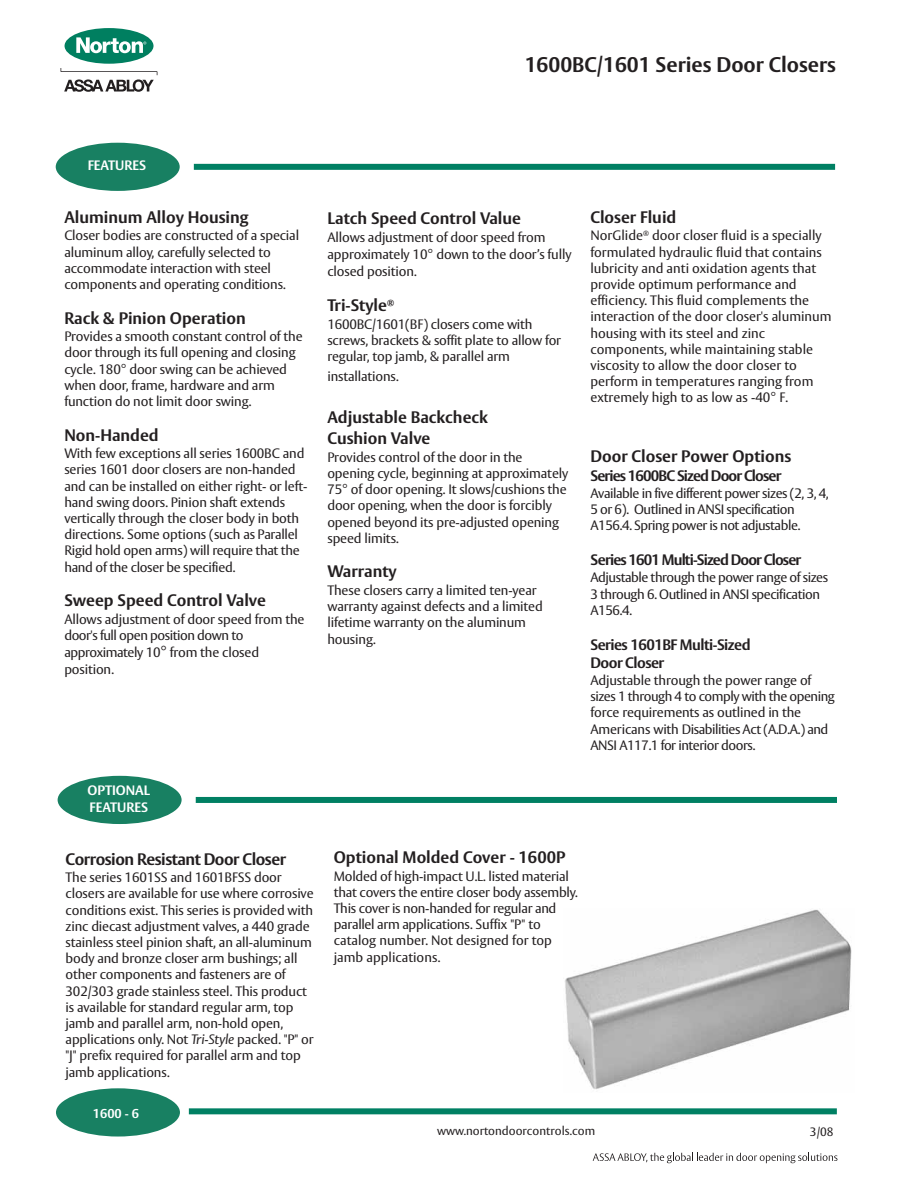
<style>
.page{position:relative;width:918px;height:1188px;background:#fff}
.page>*{position:absolute;margin:0;border:0;box-sizing:border-box;transform-origin:0 0}
.t1{font:700 21px "Vesta";color:#231f20}
.t2{font:700 16.5px/21px "Vesta";color:#231f20}
.t3{font:700 16.5px "Vesta";letter-spacing:-.03em;color:#231f20}
.t4{font:700 15px "Vesta";letter-spacing:-.055em;color:#231f20}
.t5{font:700 15px/18px "Vesta";letter-spacing:-.035em;color:#231f20}
.t6{font:13.5px/16.2px "Vesta";letter-spacing:-.01em;color:#231f20}
.t7{font:13.5px/16.2px "Vesta";letter-spacing:-.035em;color:#231f20}
.t8{font:700 13.5px/16.2px "Vesta";color:#fff}
.t9{font:700 12.75px "Vesta";color:#fff}
.t10{font:12px "Vesta";color:#231f20}
.s1{font-size:15px}
.s2{font-style:italic}
</style>
<div class="page">
<div style="left:194px;top:164px;width:641px;height:6px;background:#008063"></div>
<svg style="left:61px;top:68px;width:96px;height:24px"></svg>
<div style="left:65px;top:28px;width:89px;height:36px;background:#007f60;border-radius:50%"></div>
<svg style="left:76px;top:37px;width:70px;height:16px"></svg>
<div style="left:54px;top:1086px;width:128px;height:53px;background:#188062;border:2px solid #fff;border-radius:50%"></div>
<div style="left:189px;top:1108px;width:648px;height:6px;background:#008063"></div>
<svg style="left:593px;top:1153px;width:244px;height:10px"></svg>
<div style="left:53px;top:140px;width:129px;height:53px;background:#188062;border:2px solid #fff;border-radius:50%"></div>
<img style="left:565px;top:909px;width:287px;height:180px">
<div style="left:196px;top:797px;width:641px;height:6px;background:#008063"></div>
<div style="left:55px;top:773px;width:129px;height:53px;background:#188062;border:2px solid #fff;border-radius:50%"></div>
<h1 class="t1" style="left:525px;top:56px;width:313px">1600BC/1601 Series Door Closers</h1>
<p class="t8" style="left:88px;top:159px;width:60px">FEATURES</p>
<p class="t2" style="left:64px;top:208px;width:186px">Aluminum Alloy Housing</p>
<p class="t6" style="left:64px;top:229px;width:236px">Closer bodies are constructed of a special aluminum alloy, carefully selected to accommodate interaction with steel components and operating conditions.</p>
<p class="t2" style="left:64px;top:309px;width:183px">Rack &amp; Pinion Operation</p>
<p class="t6" style="left:64px;top:329px;width:240px">Provides a smooth constant control of the door through its full opening and closing cycle. 180° door swing can be achieved when door, frame, hardware and arm function do not limit door swing.</p>
<p class="t2" style="left:64px;top:426px;width:96px">Non-Handed</p>
<p class="t6" style="left:64px;top:446px;width:244px">With few exceptions all series 1600BC and series 1601 door closers are non-handed and can be installed on either right- or left&shy;hand swing doors. Pinion shaft extends vertically through the closer body in both directions. Some options (such as Parallel Rigid hold open arms) will require that the hand of the closer be specified.</p>
<p class="t2" style="left:64px;top:591px;width:203px">Sweep Speed Control Valve</p>
<p class="t6" style="left:64px;top:612px;width:242px;line-height:16.8px">Allows adjustment of door speed from the door's full open position down to approximately 10<span class="s1">°</span> from the closed position.</p>
<p class="t8" style="left:87px;top:784px;width:64px">OPTIONAL<br>FEATURES</p>
<p class="t2" style="left:327px;top:209px;width:195px">Latch Speed Control Value</p>
<p class="t6" style="left:327px;top:230px;width:246px;line-height:17.1px">Allows adjustment of door speed from approximately 10° down to the door’s fully closed position.</p>
<p class="t2" style="left:327px;top:296px;width:68px">Tri-Style<sup>®</sup></p>
<p class="t6" style="left:327px;top:317px;width:235px">1600BC/1601(BF) closers come with screws, brackets &amp; soffit plate to allow for regular, top jamb, &amp; parallel arm</p>
<p class="t6" style="left:327px;top:369px;width:73px">installations.</p>
<p class="t2" style="left:327px;top:408px;width:162px">Adjustable Backcheck<br>Cushion Valve</p>
<p class="t6" style="left:327px;top:450px;width:242px">Provides control of the door in the opening cycle, beginning at approximately 75° of door opening. It slows/cushions the door opening, when the door is forcibly opened beyond its pre-adjusted opening speed limits.</p>
<p class="t2" style="left:327px;top:562px;width:71px">Warranty</p>
<p class="t6" style="left:327px;top:583px;width:217px">These closers carry a limited ten-year warranty against defects and a limited lifetime warranty on the aluminum housing.</p>
<p class="t2" style="left:590px;top:208px;width:87px">Closer Fluid</p>
<p class="t6" style="left:590px;top:229px;width:243px">NorGlide<sup>®</sup> door closer fluid is a specially formulated hydraulic fluid that contains lubricity and anti oxidation agents that provide optimum performance and efficiency. This fluid complements the interaction of the door closer's aluminum housing with its steel and zinc components, while maintaining stable viscosity to allow the door closer to perform in temperatures ranging from extremely high to as low as -40° F.</p>
<p class="t2" style="left:590px;top:447px;width:202px">Door Closer Power Options</p>
<p class="t4" style="left:590px;top:469px;width:193px">Series 1600BC Sized Door Closer</p>
<p class="t7" style="left:590px;top:486px;width:240px">Available in five different power sizes (2, 3, 4,<br>5 or 6). Outlined in ANSI specification<br>A156.4. Spring power is not adjustable.</p>
<p class="t4" style="left:590px;top:554px;width:212px">Series 1601 Multi-Sized Door Closer</p>
<p class="t7" style="left:590px;top:571px;width:239px">Adjustable through the power range of sizes<br>3 through 6. Outlined in ANSI specification<br>A156.4.</p>
<p class="t5" style="left:590px;top:637px;width:162px">Series 1601BF Multi-Sized<br>Door Closer</p>
<p class="t6" style="left:590px;top:673px;width:246px">Adjustable through the power range of sizes 1 through 4 to comply with the opening force requirements as outlined in the Americans with Disabilities Act (A.D.A.) and ANSI A117.1 for interior doors.</p>
<p class="t3" style="left:66px;top:852px;width:222px">Corrosion Resistant Door Closer</p>
<p class="t6" style="left:66px;top:870px;width:250px">The series 1601SS and 1601BFSS door closers are available for use where corrosive conditions exist. This series is provided with zinc diecast adjustment valves, a 440 grade stainless steel pinion shaft, an all-aluminum body and bronze closer arm bushings; all other components and fasteners are of 302/303 grade stainless steel. This product is available for standard regular arm, top jamb and parallel arm, non-hold open, applications only. Not <span class="s2">Tri-Style</span> packed. "P" or "J" prefix required for parallel arm and top jamb applications.</p>
<p class="t9" style="left:93px;top:1108px;width:48px">1600 - 6</p>
<p class="t2" style="left:334px;top:848px;width:233px">Optional Molded Cover - 1600P</p>
<p class="t6" style="left:334px;top:869px;width:245px">Molded of high-impact U.L. listed material that covers the entire closer body assembly.<br>This cover is non-handed for regular and parallel arm applications. Suffix "P" to catalog number. Not designed for top jamb applications.</p>
<p class="t10" style="left:437px;top:1126px;width:160px">www.nortondoorcontrols.com</p>
<p class="t10" style="left:810px;top:1127px;width:25px">3/08</p>
</div>
